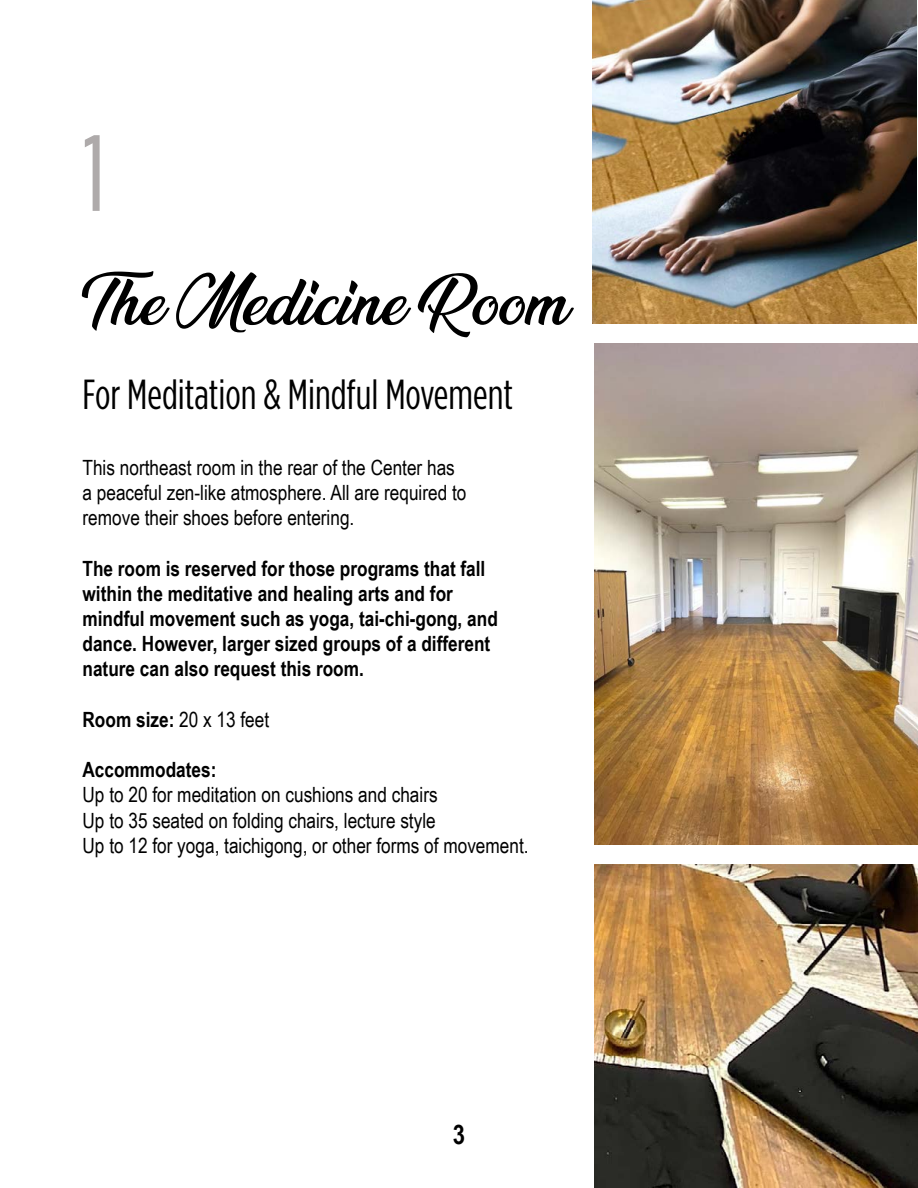
<style>
.page{position:relative;width:918px;height:1188px;background:#fff}
.page>*{position:absolute;margin:0;border:0;box-sizing:border-box;transform-origin:0 0}
.t1{font:108px "Gotham Condensed";color:#aeaaaa}
.t2{font:900 57px "Ananda";color:#000}
.t3{font:42px "Gotham Condensed";color:#000}
.t4{font:700 27px "Arial Narrow";color:#000}
.t5{font:21px/25.2px "Arial Narrow";color:#000}
.t6{font:700 21px/25.2px "Arial Narrow";color:#000}
.s1{font-weight:400}
</style>
<div class="page">
<img style="left:594px;top:343px;width:324px;height:502px">
<img style="left:594px;top:864px;width:323px;height:323px">
<img style="left:592px;top:0;width:324px;height:324px">
<h1 class="t1" style="left:83px;top:115px;width:25px">1</h1>
<h2 class="t2" style="left:83px;top:272px;width:487px">The Medicine Room</h2>
<h3 class="t3" style="left:83px;top:372px;width:432px">For Meditation &amp; Mindful Movement</h3>
<p class="t5" style="left:83px;top:454px;width:385px">This northeast room in the rear of the Center has a peaceful zen-like atmosphere. All are required to remove their shoes before entering.</p>
<p class="t6" style="left:83px;top:555px;width:417px">The room is reserved for those programs that fall within the meditative and healing arts and for mindful movement such as yoga, tai-chi-gong, and dance. However, larger sized groups of a different nature can also request this room.</p>
<p class="t6" style="left:83px;top:706px;width:188px">Room size: <span class="s1">20 x 13 feet</span></p>
<p class="t6" style="left:83px;top:756px;width:135px">Accommodates:</p>
<p class="t5" style="left:83px;top:782px;width:448px">Up to 20 for meditation on cushions and chairs<br>Up to 35 seated on folding chairs, lecture style<br>Up to 12 for yoga, taichigong, or other forms of movement.</p>
<p class="t4" style="left:453px;top:1114px;width:14px">3</p>
</div>
